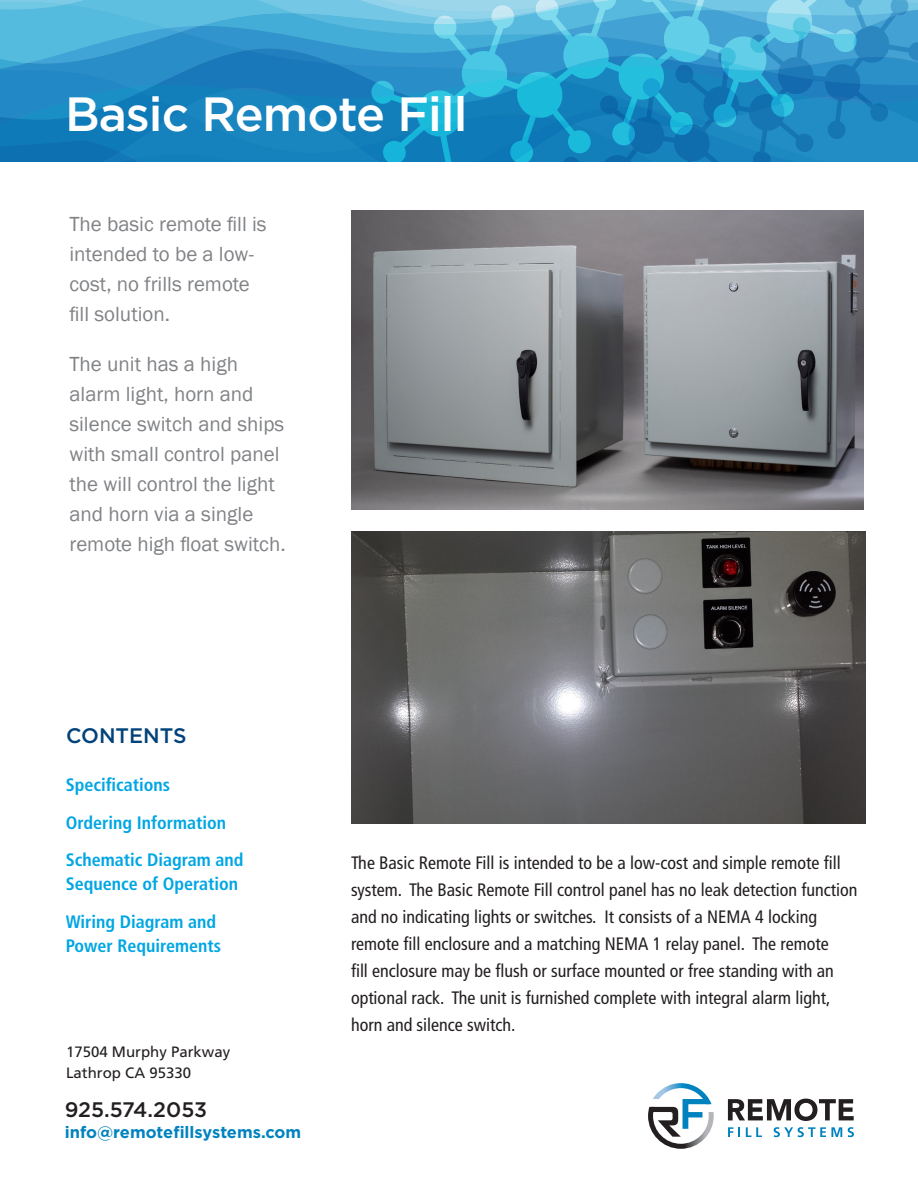
<style>
.page{position:relative;width:918px;height:1188px;background:#fff}
.page>*{position:absolute;margin:0;border:0;box-sizing:border-box;transform-origin:0 0}
.t1{font:500 48px "Gotham";letter-spacing:-.02em;color:#fff}
.t2{font:21px/30px "Franklin Gothic";color:#808285}
.t3{font:500 21px "Gotham";letter-spacing:-.005em;color:#231f20}
.t4{font:500 21px "Gotham";color:#004279}
.t5{font:condensed 18px/27px "Frutiger";color:#231f20}
.t6{font:700 condensed 18px/24px "Frutiger";color:#00a6e4}
.t7{font:700 16.5px "Gotham";color:#0083bf}
.t8{font:15px/21px "Frutiger";color:#231f20}
</style>
<div class="page">
<svg style="left:0;top:0;width:918px;height:162px;background:#2f98ca"></svg>
<img style="left:351px;top:211px;width:513px;height:299px">
<img style="left:351px;top:531px;width:514px;height:293px">
<svg style="left:648px;top:1083px;width:66px;height:66px"></svg>
<svg style="left:728px;top:1127px;width:12px;height:10px"></svg>
<svg style="left:746px;top:1127px;width:16px;height:10px"></svg>
<svg style="left:774px;top:1127px;width:68px;height:10px"></svg>
<svg style="left:848px;top:1127px;width:6px;height:10px"></svg>
<svg style="left:728px;top:1099px;width:126px;height:22px"></svg>
<p class="t1" style="left:65px;top:83px;width:404px">Basic Remote Fill</p>
<p class="t2" style="left:69px;top:209px;width:199px">The basic remote fill is intended to be a low&shy;cost, no frills remote fill solution.</p>
<p class="t2" style="left:69px;top:349px;width:218px">The unit has a high alarm light, horn and silence switch and ships with small control panel the will control the light and horn via a single remote high float switch.</p>
<p class="t4" style="left:66px;top:721px;width:122px">CONTENTS</p>
<p class="t6" style="left:66px;top:773px;width:106px">Specifications</p>
<p class="t6" style="left:66px;top:810px;width:162px">Ordering Information</p>
<p class="t6" style="left:66px;top:848px;width:179px">Schematic Diagram and<br>Sequence of Operation</p>
<p class="t6" style="left:66px;top:909px;width:157px">Wiring Diagram and<br>Power Requirements</p>
<p class="t8" style="left:66px;top:1041px;width:166px">17504 Murphy Parkway<br>Lathrop CA 95330</p>
<p class="t3" style="left:65px;top:1096px;width:144px">925.574.2053</p>
<p class="t7" style="left:65px;top:1121px;width:238px">info@remotefillsystems.com</p>
<p class="t5" style="left:351px;top:849px;width:508px">The Basic Remote Fill is intended to be a low-cost and simple remote fill system. The Basic Remote Fill control panel has no leak detection function and no indicating lights or switches. It consists of a NEMA 4 locking remote fill enclosure and a matching NEMA 1 relay panel. The remote<br>fill enclosure may be flush or surface mounted or free standing with an optional rack. The unit is furnished complete with integral alarm light, horn and silence switch.</p>
</div>
